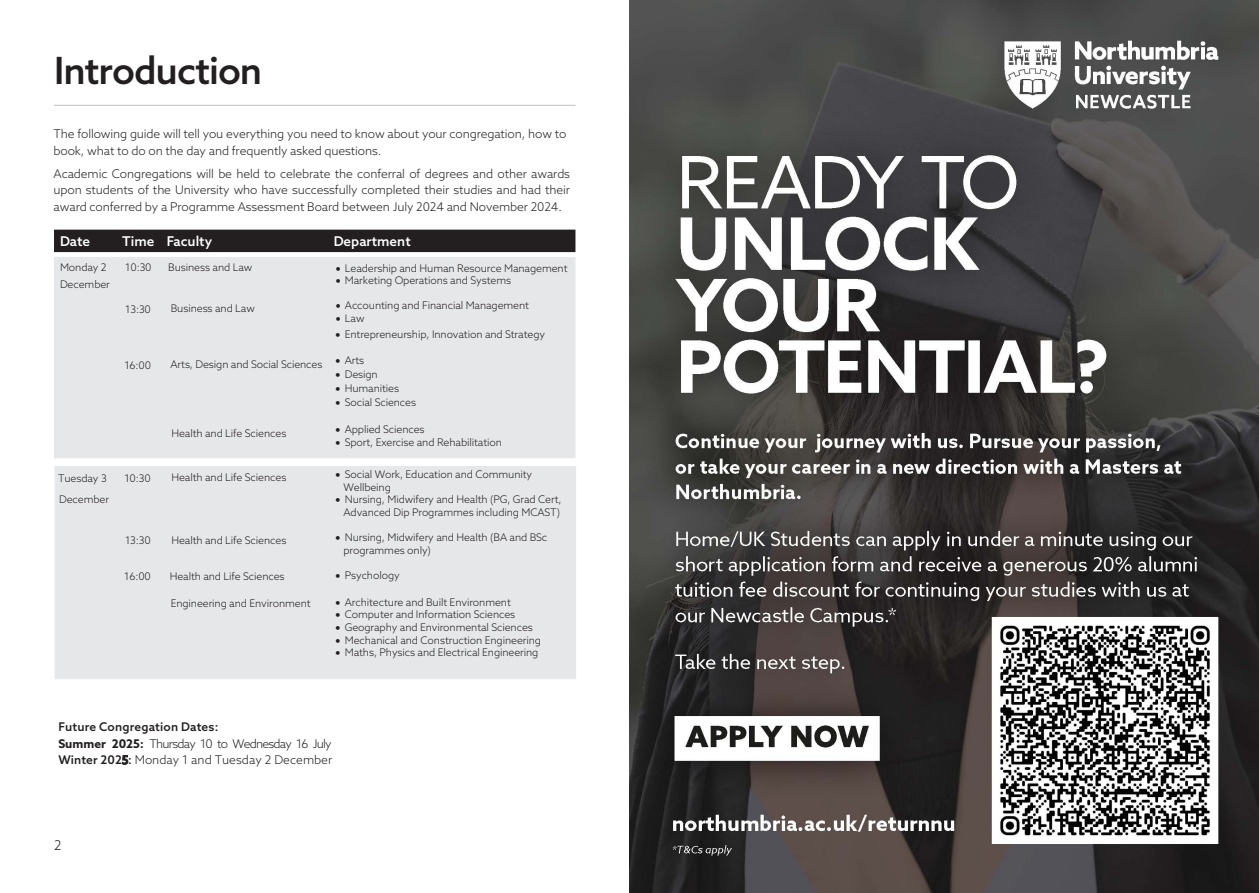
<style>
.page{position:relative;width:1259px;height:893px;background:#fff}
.page>*{position:absolute;margin:0;border:0;box-sizing:border-box;transform-origin:0 0}
.Page_Headline_-_RULE{font:500 37.5px "Azo Sans";letter-spacing:-.025em;color:#231f20}
.X-Head___Small{font:500 13.5px "Azo Sans";color:#fff}
.t1{font:300 13.5px "Azo Sans";color:#231f20}
.Body_Text{font:300 12px/16.5px "Azo Sans";letter-spacing:-.01em;color:#231f20}
.Body_Copy{font:300 12px/16.5px "Azo Sans";letter-spacing:-.06em;color:#231f20}
.Body_Text-2{font:300 10.5px/12.6px "Azo Sans";letter-spacing:-.01em;color:#231f20}
.Bullets{font:300 10.5px "Azo Sans";letter-spacing:-.01em;color:#231f20}
.s1{font-weight:500}
.s2{font-weight:700}
</style>
<div class="page">
<hr style="left:54px;top:105px;width:521px;height:1px;background:#bcbdc0">
<div style="left:54px;top:230px;width:521px;height:23px;background:#231f20"></div>
<div style="left:54px;top:257px;width:521px;height:225px;background:#e6e7e9"></div>
<img style="left:629px;top:0;width:630px;height:893px">
<div style="left:55px;top:466px;width:521px;height:213px;background:#e6e7e9"></div>
<p class="Page_Headline_-_RULE" style="left:54px;top:46px;width:210px">Introduction</p>
<p class="Body_Text" style="left:54px;top:126px;width:514px">The following guide will tell you everything you need to know about your congregation, how to book, what to do on the day and frequently asked questions.</p>
<p class="Body_Text" style="left:54px;top:165px;width:518px;text-align:justify">Academic Congregations will be held to celebrate the conferral of degrees and other awards upon students of the University who have successfully completed their studies and had their award conferred by a Programme Assessment Board between July 2024 and November 2024.</p>
<p class="X-Head___Small" style="left:60px;top:233px;width:32px">Date</p>
<p class="X-Head___Small" style="left:122px;top:233px;width:34px">Time</p>
<p class="X-Head___Small" style="left:167px;top:233px;width:47px">Faculty</p>
<p class="X-Head___Small" style="left:334px;top:233px;width:79px">Department</p>
<p class="Body_Text-2" style="left:60px;top:259px;width:51px;line-height:17.2px">Monday 2<br>December</p>
<p class="Body_Text-2" style="left:125px;top:261px;width:28px">10:30</p>
<p class="Bullets" style="left:168px;top:261px;width:86px">Business and Law</p>
<p class="Body_Text-2" style="left:125px;top:303px;width:27px">13:30</p>
<p class="Body_Text-2" style="left:336px;top:261px;width:233px">• Leadership and Human Resource Management</p>
<p class="Body_Text-2" style="left:336px;top:274px;width:177px">• Marketing Operations and Systems</p>
<p class="Body_Text-2" style="left:336px;top:299px;width:195px">• Accounting and Financial Management</p>
<p class="Body_Text-2" style="left:336px;top:312px;width:30px">• Law</p>
<p class="Body_Text-2" style="left:171px;top:302px;width:86px">Business and Law</p>
<p class="Body_Text-2" style="left:58px;top:472px;width:50px">Tuesday 3</p>
<p class="Body_Text-2" style="left:59px;top:492px;width:51px">December</p>
<p class="Body_Text-2" style="left:124px;top:359px;width:28px">16:00</p>
<p class="Body_Text-2" style="left:170px;top:358px;width:153px">Arts, Design and Social Sciences</p>
<p class="Body_Text-2" style="left:124px;top:472px;width:28px">10:30</p>
<p class="Body_Text-2" style="left:171px;top:427px;width:116px">Health and Life Sciences</p>
<p class="Body_Text-2" style="left:171px;top:471px;width:116px">Health and Life Sciences</p>
<p class="Body_Text-2" style="left:171px;top:533px;width:116px">Health and Life Sciences</p>
<p class="Body_Text-2" style="left:125px;top:534px;width:27px">13:30</p>
<p class="Body_Text-2" style="left:124px;top:569px;width:28px">16:00</p>
<p class="Body_Text-2" style="left:170px;top:570px;width:116px">Health and Life Sciences</p>
<p class="Body_Text-2" style="left:171px;top:597px;width:141px">Engineering and Environment</p>
<p class="Body_Text-2" style="left:335px;top:328px;width:211px">• Entrepreneurship, Innovation and Strategy</p>
<p class="Body_Text-2" style="left:335px;top:354px;width:30px">• Arts</p>
<p class="Body_Text-2" style="left:335px;top:368px;width:44px">• Design</p>
<p class="Body_Text-2" style="left:335px;top:382px;width:65px">• Humanities</p>
<p class="Body_Text-2" style="left:335px;top:396px;width:82px">• Social Sciences</p>
<p class="Body_Text-2" style="left:335px;top:423px;width:91px">• Applied Sciences</p>
<p class="Body_Text-2" style="left:335px;top:435px;width:168px">• Sport, Exercise and Rehabilitation</p>
<p class="Body_Text-2" style="left:343px;top:468px;width:190px;text-indent:-8px">• Social Work, Education and Community<br>Wellbeing</p>
<p class="Body_Text-2" style="left:335px;top:493px;width:228px;text-align:right">• Nursing, Midwifery and Health (PG, Grad Cert,<br>Advanced Dip Programmes including MCAST)</p>
<p class="Body_Text-2" style="left:343px;top:531px;width:205px;text-indent:-8px">• Nursing, Midwifery and Health (BA and BSc programmes only)</p>
<p class="Body_Text-2" style="left:335px;top:569px;width:66px">• Psychology</p>
<p class="Body_Text-2" style="left:335px;top:596px;width:177px">• Architecture and Built Environment</p>
<p class="Body_Text-2" style="left:335px;top:608px;width:181px">• Computer and Information Sciences</p>
<p class="Body_Text-2" style="left:335px;top:621px;width:199px">• Geography and Environmental Sciences</p>
<p class="Body_Text-2" style="left:335px;top:633px;width:207px">• Mechanical and Construction Engineering</p>
<p class="Body_Text-2" style="left:335px;top:646px;width:204px">• Maths, Physics and Electrical Engineering</p>
<p class="Body_Copy" style="left:58px;top:719px;width:275px"><span class="s1">Future Congregation Dates:<br></span><span class="s2">Summer 2025:</span> Thursday 10 to Wednesday 16 July<br><span class="s1">Winter 2025:</span> Monday 1 and Tuesday 2 December</p>
<p class="t1" style="left:54px;top:836px;width:9px">2</p>
</div>
